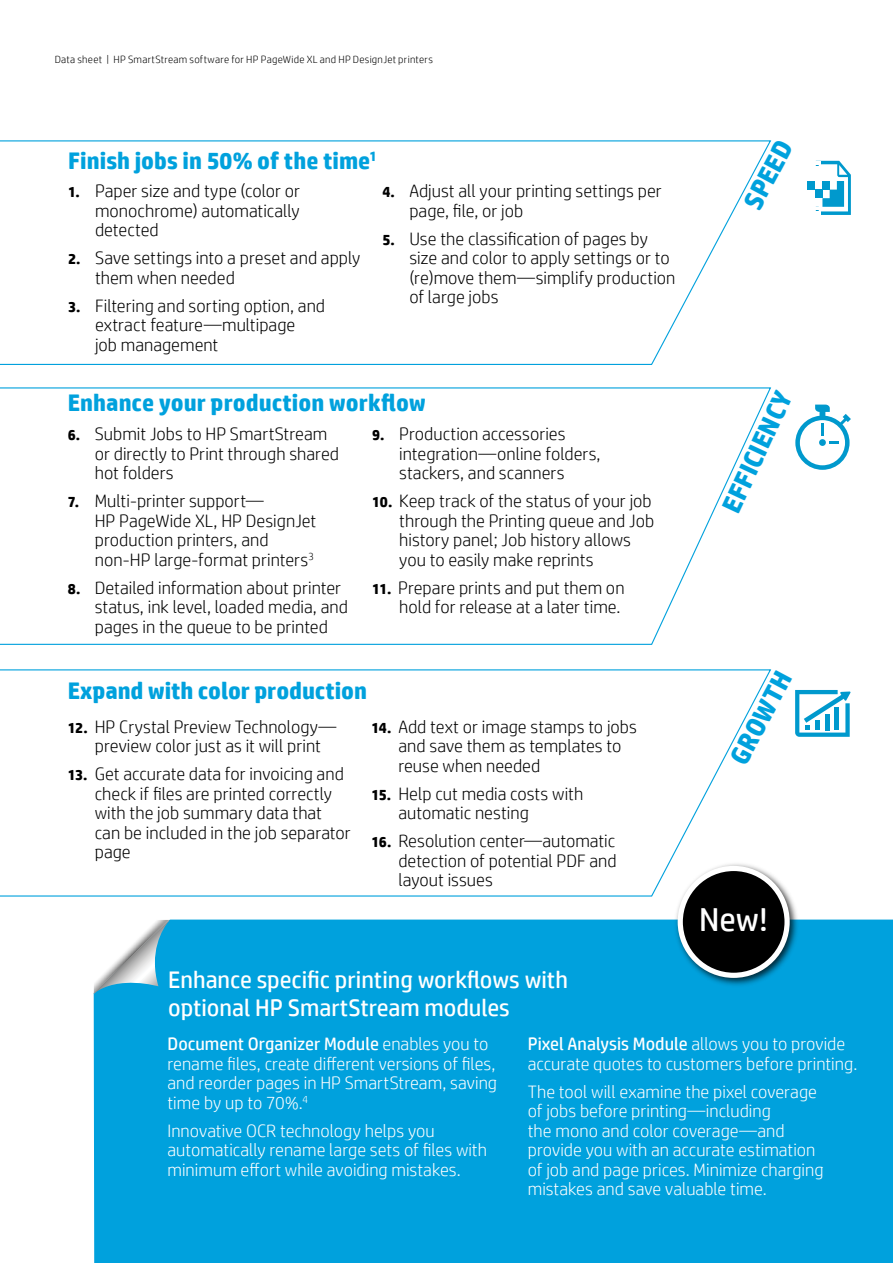
<style>
.page{position:relative;width:893px;height:1263px;background:#fff}
.page>*{position:absolute;margin:0;border:0;box-sizing:border-box;transform-origin:0 0}
.t1{font:33.15px "HP Simplified";color:#fff}
.t2{font:700 27px "HP Simplified";color:#00a1dd}
.t3{font:700 24px "HP Simplified";color:#00a1dd}
.t4{font:24px/28.8px "HP Simplified";color:#fff}
.t5{font:300 18px/19.5px "HP Simplified";color:#000}
.t6{font:300 18px/19.5px "HP Simplified";color:#fff}
.t7{font:300 10.5px "HP Simplified";letter-spacing:.025em;color:#000}
.s1{font-weight:700;font-size:15px}
.s2{font-weight:400}
</style>
<div class="page">
<div style="left:94px;top:919px;width:799px;height:344px;background:#00a1dd"></div>
<svg style="left:0;top:140px;width:772px;height:225px"></svg>
<svg style="left:0;top:387px;width:772px;height:258px"></svg>
<svg style="left:0;top:669px;width:772px;height:228px"></svg>
<svg style="left:795px;top:405px;width:56px;height:65px"></svg>
<svg style="left:795px;top:690px;width:55px;height:47px"></svg>
<div style="left:815px;top:720px;width:5px;height:10px;background:#0099cd"></div>
<hr style="left:825px;top:714px;width:4px;height:16px;background:#0099cd">
<hr style="left:835px;top:707px;width:4px;height:23px;background:#0099cd">
<svg style="left:807px;top:161px;width:44px;height:54px"></svg>
<hr style="left:794px;top:166px;width:25px;height:3px;background:#fff">
<svg style="left:93px;top:919px;width:80px;height:76px"></svg>
<img style="left:672px;top:860px;width:130px;height:130px">
<div style="left:680px;top:868px;width:107px;height:107px;background:#000;border-radius:50%"></div>
<div style="left:678px;top:866px;width:112px;height:112px;border:5px solid #fff;border-radius:50%"></div>
<p class="t7" style="left:55px;top:52px;width:380px">Data sheet | HP SmartStream software for HP PageWide XL and HP DesignJet printers</p>
<h3 class="t3" style="left:68px;top:145px;width:310px">Finish jobs in 50% of the time<sup>1</sup></h3>
<p class="t5" style="left:95px;top:181px;width:207px;text-align:justify;text-indent:-27px"><span class="s1">1.</span> Paper size and type (color or monochrome) automatically detected</p>
<p class="t5" style="left:95px;top:248px;width:267px;text-indent:-27px"><span class="s1">2.</span> Save settings into a preset and apply them when needed</p>
<p class="t5" style="left:95px;top:295px;width:232px;text-indent:-27px"><span class="s1">3.</span> Filtering and sorting option, and extract feature—multipage<br>job management</p>
<p class="t5" style="left:409px;top:181px;width:254px;text-indent:-27px"><span class="s1">4.</span> Adjust all your printing settings per page, file, or job</p>
<p class="t5" style="left:409px;top:228px;width:268px;text-indent:-27px"><span class="s1">5.</span> Use the classification of pages by size and color to apply settings or to (re)move them—simplify production of large jobs</p>
<h3 class="t3" style="left:68px;top:386px;width:360px">Enhance your production workflow</h3>
<p class="t5" style="left:95px;top:424px;width:246px;text-indent:-27px"><span class="s1">6.</span> Submit Jobs to HP SmartStream or directly to Print through shared hot folders</p>
<p class="t5" style="left:95px;top:491px;width:223px;text-indent:-27px"><span class="s1">7.</span> Multi-printer support—<br>HP PageWide XL, HP DesignJet production printers, and non-HP large-format printers<sup>3</sup></p>
<p class="t5" style="left:95px;top:577px;width:255px;text-indent:-27px"><span class="s1">8.</span> Detailed information about printer status, ink level, loaded media, and pages in the queue to be printed</p>
<p class="t5" style="left:399px;top:424px;width:203px;text-indent:-27px"><span class="s1">9.</span> Production accessories integration—online folders, stackers, and scanners</p>
<p class="t5" style="left:399px;top:491px;width:256px;text-indent:-27px"><span class="s1">10.</span> Keep track of the status of your job through the Printing queue and Job history panel; Job history allows you to easily make reprints</p>
<p class="t5" style="left:372px;top:577px;width:254px;text-align:right"><span class="s1">11.</span> Prepare prints and put them on hold for release at a later time.</p>
<h3 class="t3" style="left:68px;top:675px;width:301px">Expand with color production</h3>
<p class="t5" style="left:95px;top:716px;width:243px;text-indent:-27px"><span class="s1">12.</span> HP Crystal Preview Technology— preview color just as it will print</p>
<p class="t5" style="left:95px;top:764px;width:258px;text-indent:-27px"><span class="s1">13.</span> Get accurate data for invoicing and check if files are printed correctly with the job summary data that can be included in the job separator page</p>
<p class="t5" style="left:398px;top:716px;width:240px;text-indent:-27px"><span class="s1">14.</span> Add text or image stamps to jobs and save them as templates to reuse when needed</p>
<p class="t5" style="left:398px;top:783px;width:186px;text-indent:-27px"><span class="s1">15.</span> Help cut media costs with automatic nesting</p>
<p class="t5" style="left:398px;top:831px;width:220px;text-align:justify;text-indent:-27px"><span class="s1">16.</span> Resolution center—automatic detection of potential PDF and layout issues</p>
<h3 class="t4" style="left:168px;top:965px;width:401px">Enhance specific printing workflows with optional HP SmartStream modules</h3>
<h2 class="t2" style="left:735px;top:199px;width:75px;rotate:-62deg">SPEED</h2>
<h2 class="t2" style="left:714px;top:503px;width:132px;rotate:-65deg">EFFICIENCY</h2>
<h2 class="t2" style="left:722px;top:754px;width:103px;rotate:-62deg">GROWTH</h2>
<h1 class="t1" style="left:699px;top:898px;width:70px">New!</h1>
<p class="t6" style="left:167px;top:1033px;width:331px"><span class="s2">Document Organizer Module</span> enables you to rename files, create different versions of files, and reorder pages in HP SmartStream, saving time by up to 70%.<sup>4</sup></p>
<p class="t6" style="left:167px;top:1120px;width:321px">Innovative OCR technology helps you automatically rename large sets of files with minimum effort while avoiding mistakes.</p>
<p class="t6" style="left:528px;top:1033px;width:331px"><span class="s2">Pixel Analysis Module</span> allows you to provide accurate quotes to customers before printing.</p>
<p class="t6" style="left:528px;top:1081px;width:297px">The tool will examine the pixel coverage of jobs before printing—including<br>the mono and color coverage—and provide you with an accurate estimation of job and page prices. Minimize charging mistakes and save valuable time.</p>
</div>
